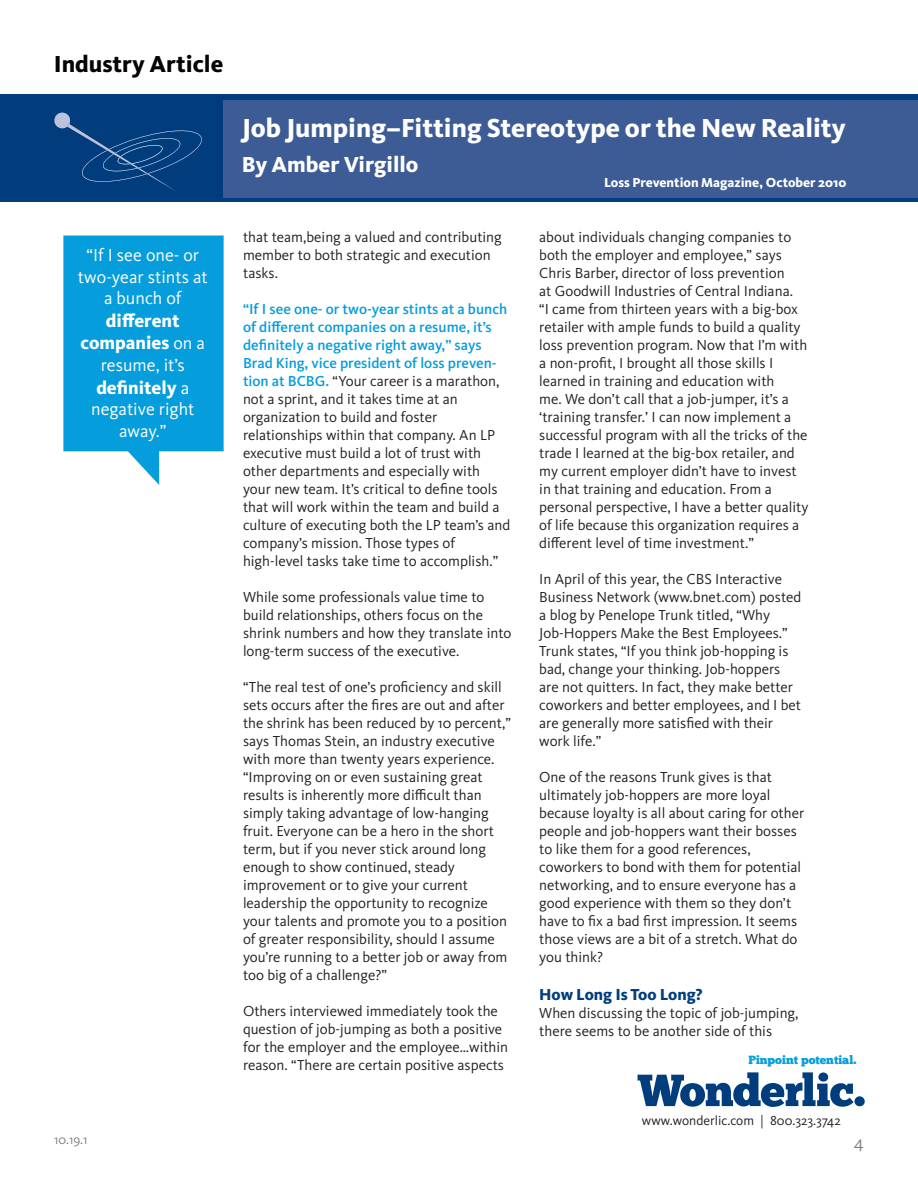
<style>
.page{position:relative;width:918px;height:1188px;background:#fff}
.page>*{position:absolute;margin:0;border:0;box-sizing:border-box;transform-origin:0 0}
.t1{font:800 27px "Kievit OT";color:#fff}
.t2{font:800 24px "Kievit OT";color:#040503}
.t3{font:800 22.5px "Kievit OT";color:#fff}
.t4{font:800 18.75px/22.5px "Kievit OT";color:#fff;text-align:center}
.t5{font:18px/21.6px "Kievit OT";color:#fff;text-align:center}
.t6{font:18px "Kievit OT";color:#808285}
.t7{font:800 16.5px "Kievit OT";color:#013d7d}
.t8{font:15px/18px "Kievit OT";color:#231f20}
.t9{font:800 13.5px "Kievit OT";color:#fff}
.t10{font:13.5px "Kievit OT";color:#231f20}
.t11{font:13.5px "Kievit OT";color:#808285}
.t12{font:12px "Chunk Five";color:#069ddc}
.s1{font-weight:400;font-size:18px}
.s2{font-weight:500;color:#069ddc}
</style>
<div class="page">
<svg style="left:638px;top:1072px;width:216px;height:35px"></svg>
<div style="left:854px;top:1096px;width:11px;height:10px;background:#013d7d;border-radius:50%"></div>
<div style="left:0;top:94px;width:918px;height:108px;background:#013d7d"></div>
<svg style="left:54px;top:113px;width:148px;height:78px"></svg>
<div style="left:223px;top:100px;width:695px;height:98px;background:#3d5c95"></div>
<svg style="left:63px;top:235px;width:161px;height:250px;background:#25a9e0"></svg>
<h2 class="t2" style="left:54px;top:50px;width:171px">Industry Article</h2>
<p class="t5" style="left:78px;top:245px;width:131px">“If I see one- or two-year stints at a bunch of</p>
<p class="t4" style="left:81px;top:309px;width:126px">different companies <span class="s1">on a</span></p>
<p class="t5" style="left:101px;top:354px;width:85px">resume, it’s</p>
<p class="t4" style="left:96px;top:376px;width:95px">definitely <span class="s1">a</span></p>
<p class="t5" style="left:91px;top:399px;width:105px">negative right away.”</p>
<h1 class="t1" style="left:242px;top:112px;width:606px">Job Jumping–Fitting Stereotype or the New Reality</h1>
<h3 class="t3" style="left:242px;top:151px;width:178px">By Amber Virgillo</h3>
<p class="t9" style="left:604px;top:175px;width:244px">Loss Prevention Magazine, October 2010</p>
<p class="t8" style="left:243px;top:228px;width:260px">that team,being a valued and contributing member to both strategic and execution tasks.</p>
<p class="t8" style="left:243px;top:300px;width:269px"><span class="s2">“If I see one- or two-year stints at a bunch of different companies on a resume, it’s definitely a negative right away,” says Brad King, vice president of loss preven&shy;tion at BCBG.</span> “Your career is a marathon, not a sprint, and it takes time at an organization to build and foster relationships within that company. An LP executive must build a lot of trust with other departments and especially with your new team. It’s critical to define tools that will work within the team and build a culture of executing both the LP team’s and company’s mission. Those types of high-level tasks take time to accomplish.”</p>
<p class="t8" style="left:243px;top:588px;width:270px">While some professionals value time to build relationships, others focus on the shrink numbers and how they translate into long-term success of the executive.</p>
<p class="t8" style="left:243px;top:678px;width:269px">“The real test of one’s proficiency and skill sets occurs after the fires are out and after the shrink has been reduced by 10 percent,” says Thomas Stein, an industry executive with more than twenty years experience. “Improving on or even sustaining great results is inherently more difficult than simply taking advantage of low-hanging fruit. Everyone can be a hero in the short term, but if you never stick around long enough to show continued, steady improvement or to give your current leadership the opportunity to recognize your talents and promote you to a position of greater responsibility, should I assume you’re running to a better job or away from too big of a challenge?”</p>
<p class="t8" style="left:243px;top:1002px;width:267px">Others interviewed immediately took the question of job-jumping as both a positive for the employer and the employee…within reason. “There are certain positive aspects</p>
<p class="t8" style="left:539px;top:228px;width:271px">about individuals changing companies to both the employer and employee,” says Chris Barber, director of loss prevention<br>at Goodwill Industries of Central Indiana.<br>“I came from thirteen years with a big-box retailer with ample funds to build a quality loss prevention program. Now that I’m with a non-profit, I brought all those skills I learned in training and education with<br>me. We don’t call that a job-jumper, it’s a ‘training transfer.’ I can now implement a successful program with all the tricks of the trade I learned at the big-box retailer, and my current employer didn’t have to invest in that training and education. From a personal perspective, I have a better quality of life because this organization requires a different level of time investment.”</p>
<p class="t8" style="left:539px;top:570px;width:264px">In April of this year, the CBS Interactive Business Network (www.bnet.com) posted a blog by Penelope Trunk titled, “Why Job-Hoppers Make the Best Employees.” Trunk states, “If you think job-hopping is bad, change your thinking. Job-hoppers are not quitters. In fact, they make better coworkers and better employees, and I bet are generally more satisfied with their work life.”</p>
<p class="t8" style="left:539px;top:768px;width:267px">One of the reasons Trunk gives is that ultimately job-hoppers are more loyal because loyalty is all about caring for other people and job-hoppers want their bosses to like them for a good references, coworkers to bond with them for potential networking, and to ensure everyone has a good experience with them so they don’t have to fix a bad first impression. It seems those views are a bit of a stretch. What do you think?</p>
<p class="t7" style="left:539px;top:984px;width:165px">How Long Is Too Long?</p>
<p class="t8" style="left:539px;top:1004px;width:261px">When discussing the topic of job-jumping, there seems to be another side of this</p>
<p class="t12" style="left:748px;top:1054px;width:110px">Pinpoint potential.</p>
<p class="t10" style="left:642px;top:1113px;width:201px">www.wonderlic.com | 800.323.3742</p>
<p class="t11" style="left:54px;top:1132px;width:35px">10.19.1</p>
<p class="t6" style="left:854px;top:1132px;width:12px">4</p>
</div>
